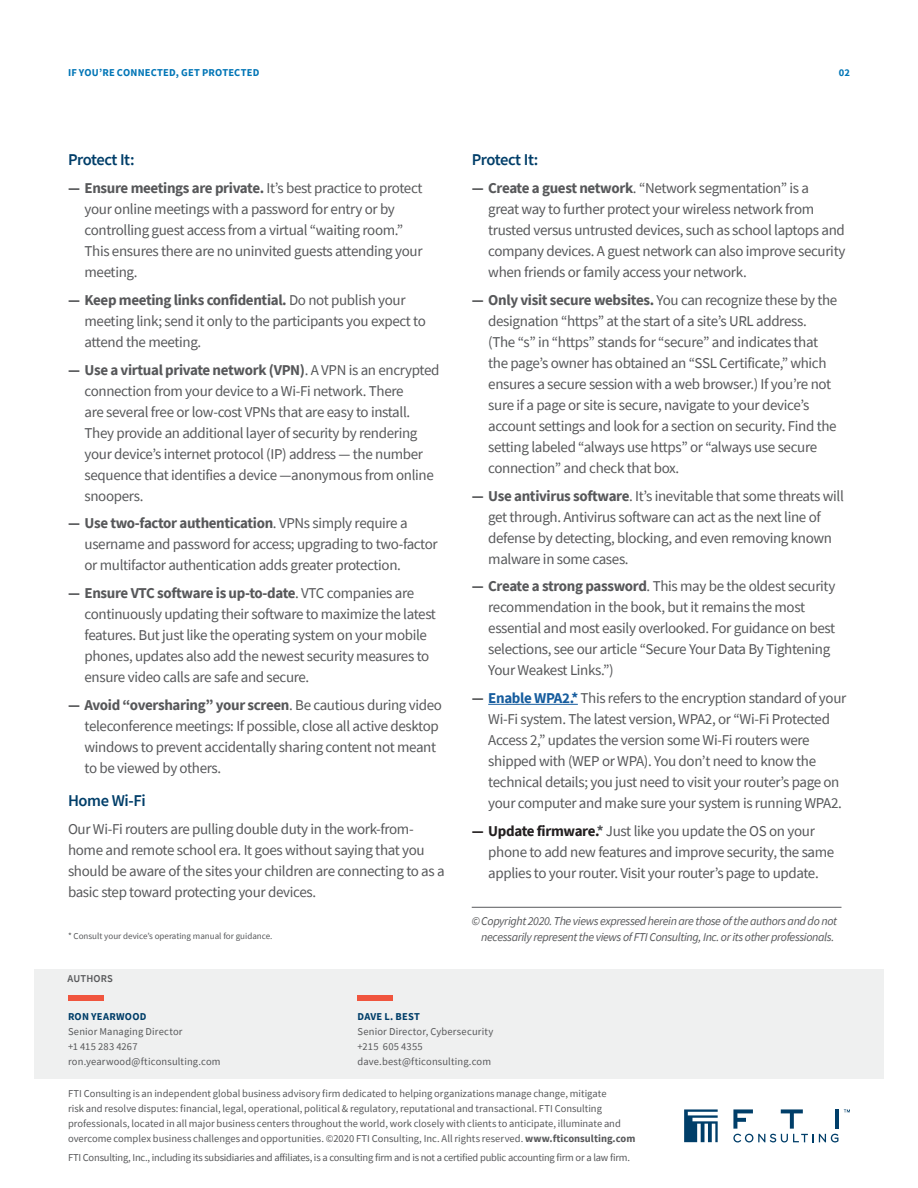
<style>
.page{position:relative;width:918px;height:1188px;background:#fff}
.page>*{position:absolute;margin:0;border:0;box-sizing:border-box;transform-origin:0 0}
.Subhead{font:600 16.5px "Source Sans Pro";letter-spacing:-.025em;color:#003e69}
.Body_Copy{font:15px/21px "Source Sans Pro";letter-spacing:-.025em;color:#57585a}
.t1{font:italic 12px/16.5px "Source Sans Pro";letter-spacing:-.03em;color:#57585a;text-align:center}
.Boilerplate{font:10.5px/15px "Source Sans Pro";color:#57585a}
.Boilerplate-2{font:10.5px "Source Sans Pro";letter-spacing:-.02em;color:#57585a}
.Bio_details{font:10.5px "Source Sans Pro";letter-spacing:.015em;color:#57585a}
.FOLIO{font:700 10.5px "Source Sans Pro";letter-spacing:.02em;color:#0075b6}
.Bio_Name{font:10.5px "Source Sans Pro";letter-spacing:.02em;color:#57585a}
.Bio_Name-2{font:700 10.5px "Source Sans Pro";letter-spacing:.02em;color:#003e69}
.Bio_Name-3{font:600 10.5px "Source Sans Pro";letter-spacing:.02em;color:#57585a}
.t2{font:9px "Source Sans Pro";color:#57585a}
.s1{font-weight:700}
.s2{font-weight:700;color:#175d9e}
.s3{font-weight:700;color:#231f20}
</style>
<div class="page">
<svg style="left:684px;top:1109px;width:34px;height:33px"></svg>
<svg style="left:844px;top:1109px;width:6px;height:3px"></svg>
<hr style="left:835px;top:1109px;width:4px;height:20px;background:#003e69">
<svg style="left:733px;top:1109px;width:105px;height:33px"></svg>
<div style="left:34px;top:969px;width:850px;height:109px;background:#eff0f0"></div>
<div style="left:358px;top:995px;width:35px;height:5px;background:#f0553e"></div>
<div style="left:68px;top:995px;width:36px;height:5px;background:#f0553e"></div>
<hr style="left:488px;top:704px;width:90px;height:1px;background:#175d9e">
<hr style="left:472px;top:907px;width:369px;height:1px;background:#58595b">
<p class="FOLIO" style="left:68px;top:65px;width:193px">IF YOU’RE CONNECTED, GET PROTECTED</p>
<p class="FOLIO" style="left:839px;top:65px;width:13px">02</p>
<p class="Subhead" style="left:68px;top:149px;width:68px">Protect It:</p>
<p class="Body_Copy" style="left:85px;top:178px;width:340px;text-indent:-16px"><span class="s1">— Ensure meetings are private.</span> It’s best practice to protect your online meetings with a password for entry or by controlling guest access from a virtual “waiting room.” This ensures there are no uninvited guests attending your meeting.</p>
<p class="Body_Copy" style="left:85px;top:289px;width:343px;text-indent:-16px"><span class="s1">— Keep meeting links confidential.</span> Do not publish your meeting link; send it only to the participants you expect to attend the meeting.</p>
<p class="Body_Copy" style="left:85px;top:359px;width:356px;text-indent:-16px"><span class="s1">— Use a virtual private network (VPN)</span>. A VPN is an encrypted connection from your device to a Wi-Fi network. There<br>are several free or low-cost VPNs that are easy to install.<br>They provide an additional layer of security by rendering your device’s internet protocol (IP) address — the number sequence that identifies a device —anonymous from online snoopers.</p>
<p class="Body_Copy" style="left:85px;top:513px;width:355px;text-indent:-16px"><span class="s1">— Use two-factor authentication</span>. VPNs simply require a username and password for access; upgrading to two-factor or multifactor authentication adds greater protection.</p>
<p class="Body_Copy" style="left:85px;top:583px;width:353px;text-indent:-16px"><span class="s1">— Ensure VTC software is up-to-date</span>. VTC companies are continuously updating their software to maximize the latest features. But just like the operating system on your mobile phones, updates also add the newest security measures to ensure video calls are safe and secure.</p>
<p class="Body_Copy" style="left:85px;top:694px;width:359px;text-indent:-16px"><span class="s1">— Avoid “oversharing” your screen</span>. Be cautious during video teleconference meetings: If possible, close all active desktop windows to prevent accidentally sharing content not meant to be viewed by others.</p>
<p class="Subhead" style="left:68px;top:790px;width:79px">Home Wi-Fi</p>
<p class="Body_Copy" style="left:68px;top:818px;width:378px">Our Wi-Fi routers are pulling double duty in the work-from&shy;home and remote school era. It goes without saying that you should be aware of the sites your children are connecting to as a basic step toward protecting your devices.</p>
<p class="t2" style="left:68px;top:931px;width:206px">* Consult your device’s operating manual for guidance.</p>
<p class="Bio_Name-3" style="left:68px;top:972px;width:47px">AUTHORS</p>
<p class="Subhead" style="left:472px;top:149px;width:68px">Protect It:</p>
<p class="Body_Copy" style="left:488px;top:178px;width:359px;text-indent:-16px"><span class="s1">— Create a guest network</span>. “Network segmentation” is a<br>great way to further protect your wireless network from trusted versus untrusted devices, such as school laptops and company devices. A guest network can also improve security when friends or family access your network.</p>
<p class="Body_Copy" style="left:488px;top:289px;width:351px;text-indent:-16px"><span class="s1">— Only visit secure websites.</span> You can recognize these by the designation “https” at the start of a site’s URL address. (The “s” in “https” stands for “secure” and indicates that the page’s owner has obtained an “SSL Certificate,” which ensures a secure session with a web browser.) If you’re not sure if a page or site is secure, navigate to your device’s account settings and look for a section on security. Find the setting labeled “always use https” or “always use secure connection” and check that box.</p>
<p class="Body_Copy" style="left:488px;top:485px;width:357px;text-indent:-16px"><span class="s1">— Use antivirus software</span>. It’s inevitable that some threats will get through. Antivirus software can act as the next line of defense by detecting, blocking, and even removing known malware in some cases.</p>
<p class="Body_Copy" style="left:488px;top:576px;width:349px;text-indent:-16px"><span class="s1">— Create a strong password</span>. This may be the oldest security recommendation in the book, but it remains the most essential and most easily overlooked. For guidance on best selections, see our article “Secure Your Data By Tightening Your Weakest Links.”)</p>
<p class="Body_Copy" style="left:488px;top:688px;width:360px;text-indent:-16px"><span class="s1">—</span> <span class="s2">Enable WPA2.*</span> This refers to the encryption standard of your Wi-Fi system. The latest version, WPA2, or “Wi-Fi Protected Access 2,” updates the version some Wi-Fi routers were shipped with (WEP or WPA). You don’t need to know the technical details; you just need to visit your router’s page on your computer and make sure your system is running WPA2.</p>
<p class="Body_Copy" style="left:488px;top:820px;width:348px;text-indent:-16px"><span class="s3">— Update firmware.</span><span class="s1">*</span> Just like you update the OS on your phone to add new features and improve security, the same applies to your router. Visit your router’s page to update.</p>
<p class="t1" style="left:472px;top:913px;width:367px">© Copyright 2020. The views expressed herein are those of the authors and do not necessarily represent the views of FTI Consulting, Inc. or its other professionals.</p>
<p class="Bio_Name-2" style="left:68px;top:1009px;width:80px">RON YEARWOOD</p>
<p class="Bio_details" style="left:68px;top:1025px;width:116px">Senior Managing Director</p>
<p class="Bio_details" style="left:68px;top:1040px;width:71px">+1 415 283 4267</p>
<p class="Bio_details" style="left:68px;top:1055px;width:154px">ron.yearwood@fticonsulting.com</p>
<p class="Bio_Name-2" style="left:358px;top:1009px;width:64px">DAVE L. BEST</p>
<p class="Bio_Name" style="left:358px;top:1025px;width:137px">Senior Director, Cybersecurity</p>
<p class="Bio_details" style="left:358px;top:1040px;width:67px">+215 605 4355</p>
<p class="Bio_details" style="left:358px;top:1055px;width:135px">dave.best@fticonsulting.com</p>
<p class="Boilerplate" style="left:68px;top:1086px;width:569px">FTI Consulting is an independent global business advisory firm dedicated to helping organizations manage change, mitigate<br>risk and resolve disputes: financial, legal, operational, political &amp; regulatory, reputational and transactional. FTI Consulting professionals, located in all major business centers throughout the world, work closely with clients to anticipate, illuminate and overcome complex business challenges and opportunities. ©2020 FTI Consulting, Inc. All rights reserved. <span class="s1">www.fticonsulting.com</span></p>
<p class="Boilerplate-2" style="left:68px;top:1150px;width:563px">FTI Consulting, Inc., including its subsidiaries and affiliates, is a consulting firm and is not a certified public accounting firm or a law firm.</p>
</div>
